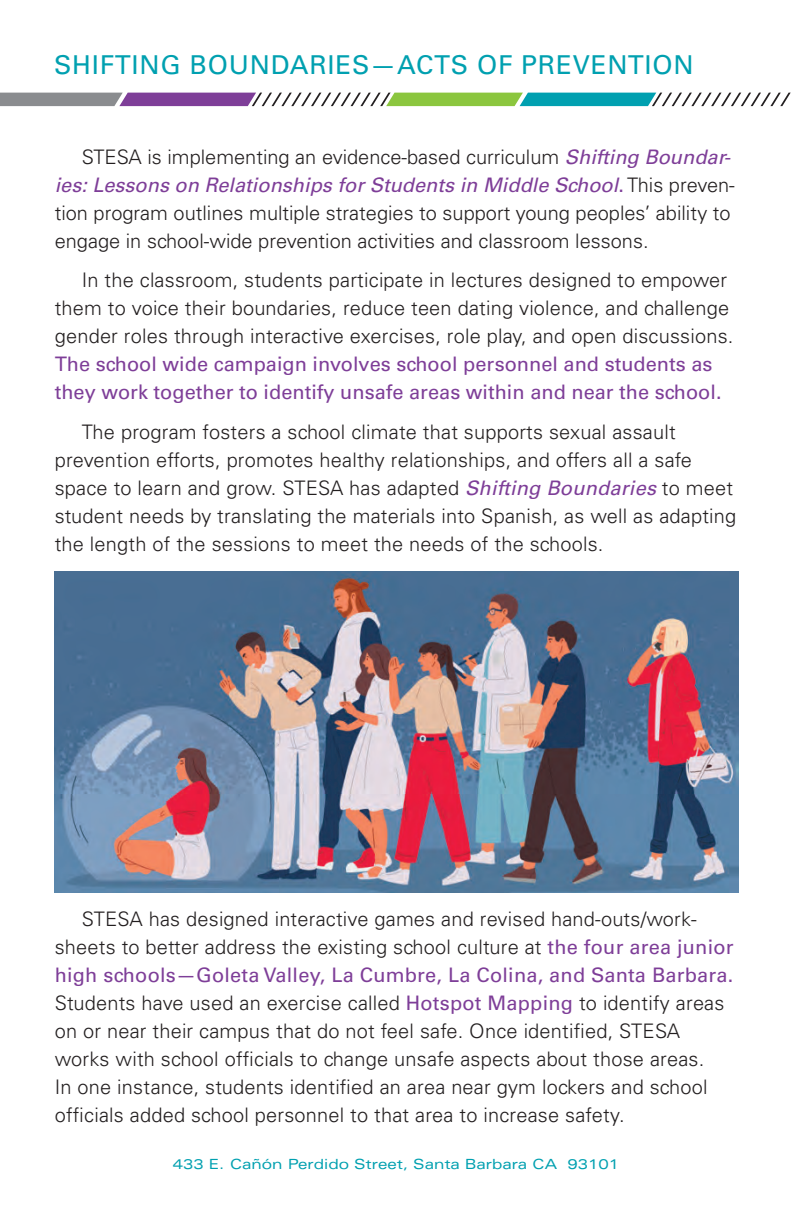
<style>
.page{position:relative;width:792px;height:1224px;background:#fff}
.page>*{position:absolute;margin:0;border:0;box-sizing:border-box;transform-origin:0 0}
.t1{font:26px "Univers";letter-spacing:.03em;color:#00a0b0}
.t2{font:300 20px/28px "Univers";letter-spacing:.01em;color:#231f20}
.t3{font:20px/28px "Univers";color:#7e3e98}
.t4{font:expanded 14px "Univers";color:#00a0b0}
.s1{font-weight:400;font-style:italic;color:#7e3e98}
.s2{font-weight:400;color:#7e3e98}
</style>
<div class="page">
<svg style="left:0;top:93px;width:791px;height:13px"></svg>
<img style="left:54px;top:572px;width:684px;height:321px">
<h1 class="t1" style="left:54px;top:50px;width:641px">SHIFTING BOUNDARIES—ACTS OF PREVENTION</h1>
<p class="t2" style="left:55px;top:143px;width:682px;text-indent:27px">STESA is implementing an evidence-based curriculum <span class="s1">Shifting Boundar&shy;ies: Lessons on Relationships for Students in Middle School</span><span class="s2">.</span> This preven&shy;tion program outlines multiple strategies to support young peoples’ ability to engage in school-wide prevention activities and classroom lessons.</p>
<p class="t2" style="left:55px;top:266px;width:680px;text-indent:27px">In the classroom, students participate in lectures designed to empower them to voice their boundaries, reduce teen dating violence, and challenge gender roles through interactive exercises, role play, and open discussions.</p>
<p class="t3" style="left:55px;top:350px;width:668px">The school wide campaign involves school personnel and students as they work together to identify unsafe areas within and near the school.</p>
<p class="t2" style="left:55px;top:418px;width:683px;text-indent:27px">The program fosters a school climate that supports sexual assault prevention efforts, promotes healthy relationships, and offers all a safe space to learn and grow. STESA has adapted <span class="s1">Shifting Boundaries</span> to meet student needs by translating the materials into Spanish, as well as adapting the length of the sessions to meet the needs of the schools.</p>
<p class="t2" style="left:55px;top:905px;width:680px;text-indent:27px">STESA has designed interactive games and revised hand-outs/work&shy;sheets to better address the existing school culture at <span class="s2">the four area junior high schools—Goleta Valley, La Cumbre, La Colina, and Santa Barbara.<br></span>Students have used an exercise called <span class="s2">Hotspot Mapping</span> to identify areas on or near their campus that do not feel safe. Once identified, STESA works with school officials to change unsafe aspects about those areas.<br>In one instance, students identified an area near gym lockers and school officials added school personnel to that area to increase safety.</p>
<p class="t4" style="left:173px;top:1155px;width:448px">433 E. Cañón Perdido Street, Santa Barbara CA 93101</p>
</div>
